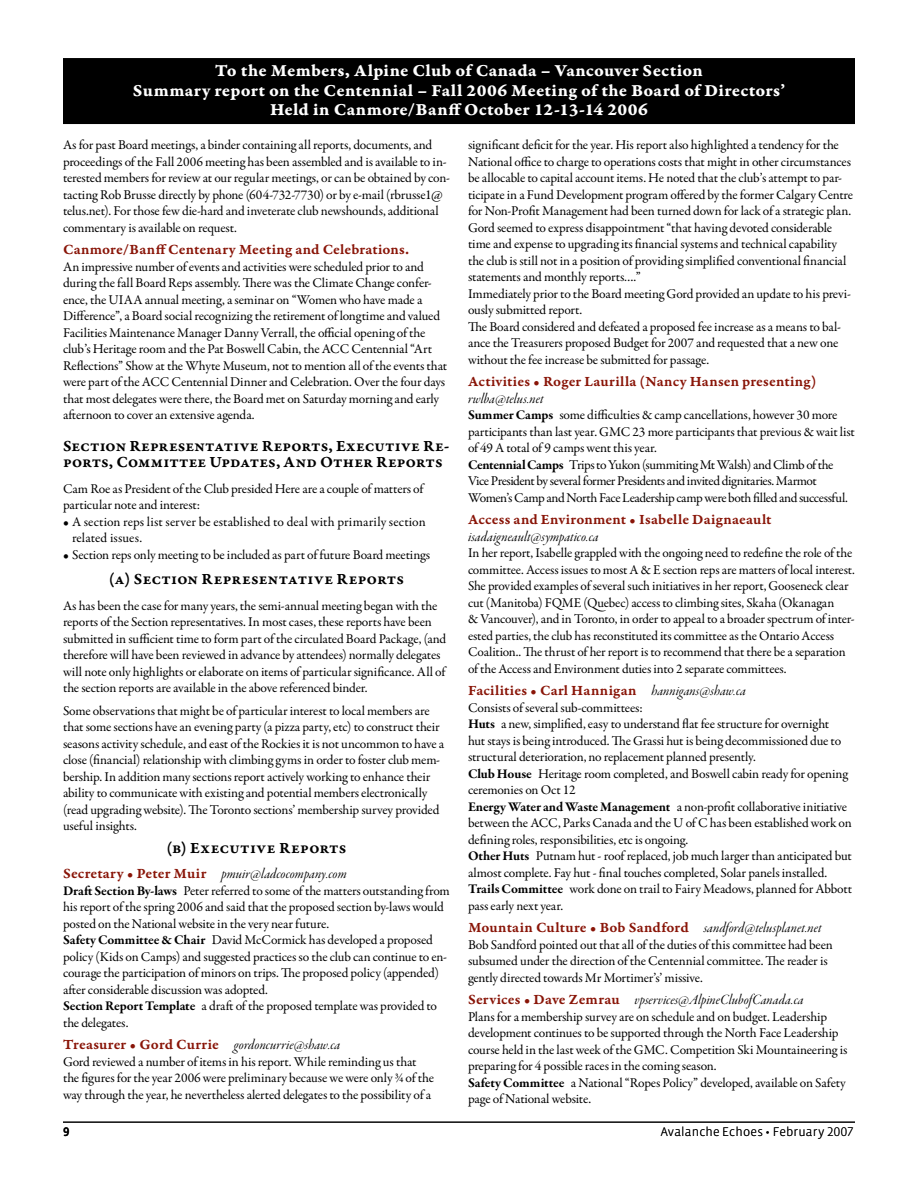
<style>
.page{position:relative;width:918px;height:1188px;background:#fff}
.page>*{position:absolute;margin:0;border:0;box-sizing:border-box;transform-origin:0 0}
.t1{font:18px/19.5px "Garamond Premr Pro Bd Capt";letter-spacing:.01em;color:#fff;text-align:center}
.t2{font:16.5px/16.5px "Garamond Premr Pro Smbd Capt";color:#000}
.t3{font:15px "Garamond Premr Pro Smbd Capt";letter-spacing:.01em;color:#891508}
.t4{font:15px "Garamond Premr Pro It Disp";letter-spacing:.005em;color:#000}
.t5{font:13.5px/16.5px "Garamond Premr Pro";letter-spacing:-.015em;color:#000}
.t6{font:13.5px/16.5px "Garamond Premr Pro";letter-spacing:.01em;color:#000}
.t7{font:300 12.75px "Vista Sans OT";letter-spacing:.01em;color:#000}
.s1{font-family:"Garamond Premr Pro Smbd Capt";color:#891508}
.s2{font-weight:700}
.s3{font-family:"Garamond Premr Pro It Disp";color:#000}
</style>
<div class="page">
<hr style="left:63px;top:1122px;width:792px;height:1px;background:#000">
<div style="left:63px;top:58px;width:792px;height:27px;background:#000"></div>
<div style="left:63px;top:78px;width:792px;height:27px;background:#000"></div>
<div style="left:63px;top:97px;width:792px;height:27px;background:#000"></div>
<h1 class="t1" style="left:133px;top:61px;width:654px">To the Members, Alpine Club of Canada – Vancouver Section<br>Summary report on the Centennial – Fall 2006 Meeting of the Board of Directors’<br>Held in Canmore/Banff October 12-13-14 2006</h1>
<p class="t5" style="left:63px;top:137px;width:389px">As for past Board meetings, a binder containing all reports, documents, and proceedings of the Fall 2006 meeting has been assembled and is available to in&shy;terested members for review at our regular meetings, or can be obtained by con&shy;tacting Rob Brusse directly by phone (604-732-7730) or by e-mail (rbrusse1@ telus.net). For those few die-hard and inveterate club newshounds, additional commentary is available on request.</p>
<p class="t3" style="left:63px;top:241px;width:348px">Canmore/Banff Centenary Meeting and Celebrations.</p>
<p class="t5" style="left:63px;top:259px;width:386px">An impressive number of events and activities were scheduled prior to and during the fall Board Reps assembly. There was the Climate Change confer&shy;ence, the UIAA annual meeting, a seminar on “Women who have made a Difference”, a Board social recognizing the retirement of longtime and valued Facilities Maintenance Manager Danny Verrall, the official opening of the club’s Heritage room and the Pat Boswell Cabin, the ACC Centennial “Art Reflections” Show at the Whyte Museum, not to mention all of the events that were part of the ACC Centennial Dinner and Celebration. Over the four days that most delegates were there, the Board met on Saturday morning and early afternoon to cover an extensive agenda.</p>
<p class="t2" style="left:63px;top:438px;width:388px">Section Representative Reports, Executive Re&shy;ports, Committee Updates, And Other Reports</p>
<p class="t5" style="left:63px;top:481px;width:362px">Cam Roe as President of the Club presided Here are a couple of matters of particular note and interest:</p>
<p class="t6" style="left:72px;top:514px;width:355px;text-indent:-9px">• A section reps list server be established to deal with primarily section related issues.</p>
<p class="t5" style="left:63px;top:547px;width:369px">• Section reps only meeting to be included as part of future Board meetings</p>
<p class="t2" style="left:109px;top:571px;width:297px">(a) Section Representative Reports</p>
<p class="t5" style="left:63px;top:598px;width:385px">As has been the case for many years, the semi-annual meeting began with the reports of the Section representatives. In most cases, these reports have been submitted in sufficient time to form part of the circulated Board Package, (and therefore will have been reviewed in advance by attendees) normally delegates will note only highlights or elaborate on items of particular significance. All of the section reports are available in the above referenced binder.</p>
<p class="t5" style="left:63px;top:703px;width:383px">Some observations that might be of particular interest to local members are that some sections have an evening party (a pizza party, etc) to construct their seasons activity schedule, and east of the Rockies it is not uncommon to have a close (financial) relationship with climbing gyms in order to foster club mem&shy;bership. In addition many sections report actively working to enhance their ability to communicate with existing and potential members electronically (read upgrading website). The Toronto sections’ membership survey provided useful insights.</p>
<p class="t2" style="left:166px;top:840px;width:182px">(b) Executive Reports</p>
<p class="t4" style="left:63px;top:866px;width:285px"><span class="s1">Secretary • Peter Muir</span> pmuir@ladcocompany.com</p>
<p class="t5" style="left:63px;top:883px;width:388px"><span class="s2">Draft Section By-laws</span> Peter referred to some of the matters outstanding from his report of the spring 2006 and said that the proposed section by-laws would posted on the National website in the very near future.<br><span class="s2">Safety Committee &amp; Chair</span> David McCormick has developed a proposed policy (Kids on Camps) and suggested practices so the club can continue to en&shy;courage the participation of minors on trips. The proposed policy (appended) after considerable discussion was adopted.<br><span class="s2">Section Report Template</span> a draft of the proposed template was provided to the delegates.</p>
<p class="t3" style="left:63px;top:1036px;width:279px">Treasurer • Gord Currie <span class="s3">gordoncurrie@shaw.ca</span></p>
<p class="t5" style="left:63px;top:1054px;width:373px">Gord reviewed a number of items in his report. While reminding us that the figures for the year 2006 were preliminary because we were only ¾ of the way through the year, he nevertheless alerted delegates to the possibility of a</p>
<p class="t5" style="left:468px;top:137px;width:387px">significant deficit for the year. His report also highlighted a tendency for the National office to charge to operations costs that might in other circumstances be allocable to capital account items. He noted that the club’s attempt to par&shy;ticipate in a Fund Development program offered by the former Calgary Centre for Non-Profit Management had been turned down for lack of a strategic plan.<br>Gord seemed to express disappointment “that having devoted considerable time and expense to upgrading its financial systems and technical capability the club is still not in a position of providing simplified conventional financial statements and monthly reports….”<br>Immediately prior to the Board meeting Gord provided an update to his previ&shy;ously submitted report.<br>The Board considered and defeated a proposed fee increase as a means to bal&shy;ance the Treasurers proposed Budget for 2007 and requested that a new one without the fee increase be submitted for passage.</p>
<p class="t3" style="left:468px;top:373px;width:350px">Activities • Roger Laurilla (Nancy Hansen presenting)</p>
<p class="t4" style="left:468px;top:390px;width:77px">rwlba@telus.net</p>
<p class="t5" style="left:468px;top:407px;width:388px"><span class="s2">Summer Camps</span> some difficulties &amp; camp cancellations, however 30 more participants than last year. GMC 23 more participants that previous &amp; wait list of 49 A total of 9 camps went this year.<br><span class="s2">Centennial Camps</span> Trips to Yukon (summiting Mt Walsh) and Climb of the Vice President by several former Presidents and invited dignitaries. Marmot Women’s Camp and North Face Leadership camp were both filled and successful.</p>
<p class="t3" style="left:468px;top:511px;width:305px">Access and Environment • Isabelle Daignaeault</p>
<p class="t4" style="left:468px;top:528px;width:132px">isadaigneault@sympatico.ca</p>
<p class="t5" style="left:468px;top:545px;width:388px">In her report, Isabelle grappled with the ongoing need to redefine the role of the committee. Access issues to most A &amp; E section reps are matters of local interest.<br>She provided examples of several such initiatives in her report, Gooseneck clear cut (Manitoba) FQME (Quebec) access to climbing sites, Skaha (Okanagan<br>&amp; Vancouver), and in Toronto, in order to appeal to a broader spectrum of inter&shy;ested parties, the club has reconstituted its committee as the Ontario Access Coalition.. The thrust of her report is to recommend that there be a separation of the Access and Environment duties into 2 separate committees.</p>
<p class="t3" style="left:468px;top:682px;width:280px">Facilities • Carl Hannigan <span class="s3">hannigans@shaw.ca</span></p>
<p class="t5" style="left:468px;top:700px;width:386px">Consists of several sub-committees:<br><span class="s2">Huts</span> a new, simplified, easy to understand flat fee structure for overnight<br>hut stays is being introduced. The Grassi hut is being decommissioned due to structural deterioration, no replacement planned presently.<br><span class="s2">Club House</span> Heritage room completed, and Boswell cabin ready for opening ceremonies on Oct 12<br><span class="s2">Energy Water and Waste Management</span> a non-profit collaborative initiative between the ACC, Parks Canada and the U of C has been established work on defining roles, responsibilities, etc is ongoing.<br><span class="s2">Other Huts</span> Putnam hut - roof replaced, job much larger than anticipated but almost complete. Fay hut - final touches completed, Solar panels installed.<br><span class="s2">Trails Committee</span> work done on trail to Fairy Meadows, planned for Abbott pass early next year.</p>
<p class="t3" style="left:468px;top:919px;width:355px">Mountain Culture • Bob Sandford <span class="s3">sandford@telusplanet.net</span></p>
<p class="t5" style="left:468px;top:937px;width:366px">Bob Sandford pointed out that all of the duties of this committee had been subsumed under the direction of the Centennial committee. The reader is gently directed towards Mr Mortimer’s’ missive.</p>
<p class="t4" style="left:468px;top:992px;width:337px"><span class="s1">Services • Dave Zemrau</span> vpservices@AlpineClubofCanada.ca</p>
<p class="t5" style="left:468px;top:1009px;width:381px">Plans for a membership survey are on schedule and on budget. Leadership development continues to be supported through the North Face Leadership course held in the last week of the GMC. Competition Ski Mountaineering is preparing for 4 possible races in the coming season.<br><span class="s2">Safety Committee</span> a National “Ropes Policy” developed, available on Safety page of National website.</p>
<p class="t7" style="left:661px;top:1125px;width:194px">Avalanche Echoes • February 2007</p>
</div>
